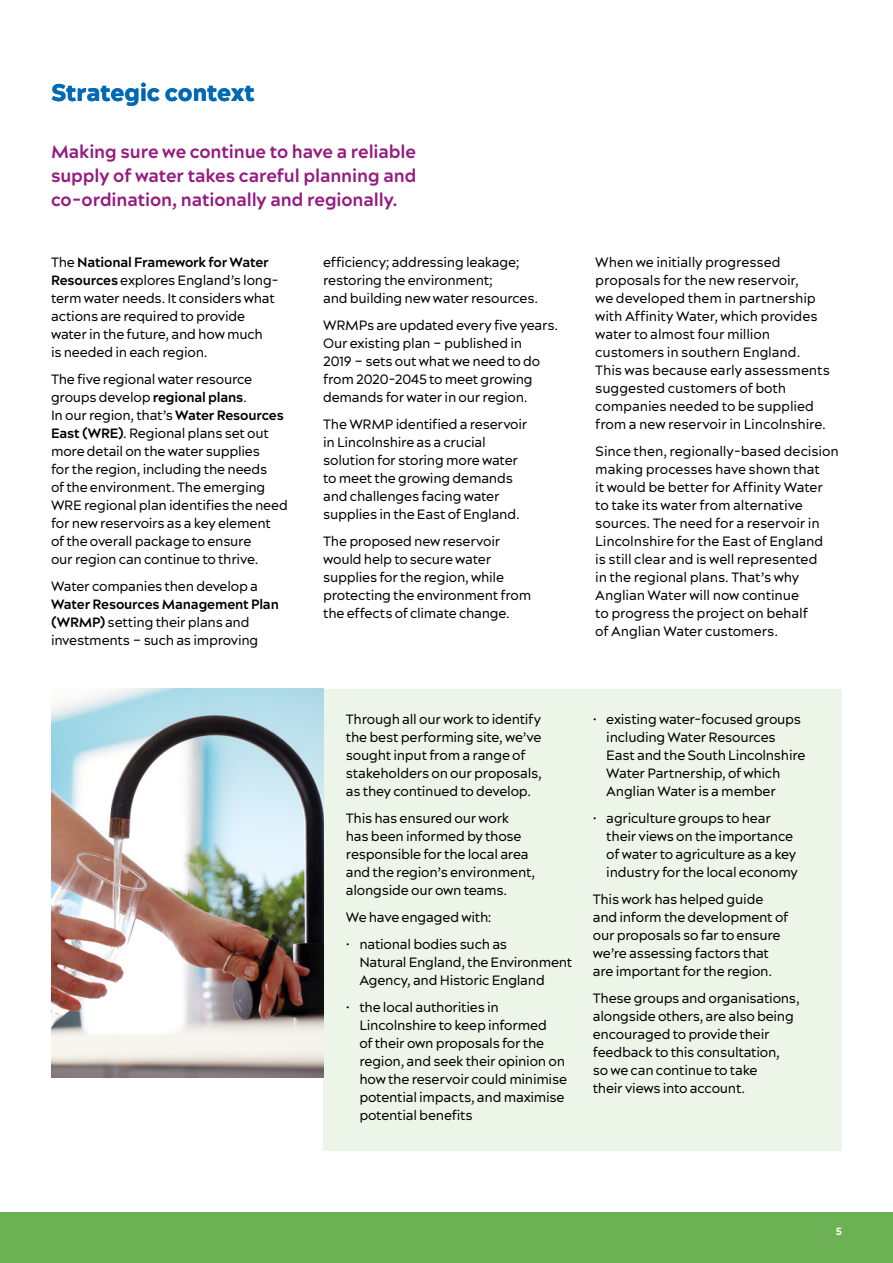
<style>
.page{position:relative;width:893px;height:1263px;background:#fff}
.page>*{position:absolute;margin:0;border:0;box-sizing:border-box;transform-origin:0 0}
.t1{font:900 24px "Acherus Grotesque";letter-spacing:-.005em;color:#0069b4}
.t2{font:700 18px/24px "Acherus Grotesque";letter-spacing:-.005em;color:#951b81;text-align:justify}
.Body_Text{font:13.5px/18px "Acherus Grotesque";letter-spacing:-.015em;color:#000}
.t3{font:800 10.5px "Acherus Grotesque";color:#fff}
.s1{font-weight:700}
</style>
<div class="page">
<div style="left:0;top:1212px;width:893px;height:51px;background:#6cb154"></div>
<div style="left:323px;top:689px;width:519px;height:461px;background:#edf4e8"></div>
<img style="left:51px;top:689px;width:272px;height:389px">
<p class="t1" style="left:51px;top:77px;width:205px">Strategic context</p>
<p class="t2" style="left:51px;top:140px;width:367px">Making sure we continue to have a reliable supply of water takes careful planning and co-ordination, nationally and regionally.</p>
<p class="Body_Text" style="left:51px;top:253px;width:230px">The <span class="s1">National Framework for Water<br>Resources</span> explores England’s long&shy;term water needs. It considers what actions are required to provide water in the future, and how much<br>is needed in each region.</p>
<p class="Body_Text" style="left:51px;top:370px;width:238px">The five regional water resource groups develop <span class="s1">regional plans</span>.<br>In our region, that’s <span class="s1">Water Resources East (WRE)</span>. Regional plans set out more detail on the water supplies<br>for the region, including the needs<br>of the environment. The emerging WRE regional plan identifies the need for new reservoirs as a key element<br>of the overall package to ensure<br>our region can continue to thrive.</p>
<p class="Body_Text" style="left:51px;top:577px;width:229px">Water companies then develop a<br><span class="s1">Water Resources Management Plan (WRMP)</span> setting their plans and investments – such as improving</p>
<p class="Body_Text" style="left:323px;top:253px;width:216px">efficiency; addressing leakage; restoring the environment;<br>and building new water resources.</p>
<p class="Body_Text" style="left:323px;top:316px;width:236px">WRMPs are updated every five years.<br>Our existing plan – published in<br>2019 – sets out what we need to do from 2020-2045 to meet growing demands for water in our region.</p>
<p class="Body_Text" style="left:323px;top:415px;width:206px">The WRMP identified a reservoir in Lincolnshire as a crucial solution for storing more water to meet the growing demands and challenges facing water supplies in the East of England.</p>
<p class="Body_Text" style="left:323px;top:532px;width:210px">The proposed new reservoir would help to secure water supplies for the region, while protecting the environment from the effects of climate change.</p>
<p class="Body_Text" style="left:595px;top:253px;width:236px">When we initially progressed proposals for the new reservoir,<br>we developed them in partnership with Affinity Water, which provides water to almost four million customers in southern England.<br>This was because early assessments suggested customers of both companies needed to be supplied from a new reservoir in Lincolnshire.</p>
<p class="Body_Text" style="left:595px;top:442px;width:245px">Since then, regionally-based decision making processes have shown that<br>it would be better for Affinity Water to take its water from alternative sources. The need for a reservoir in Lincolnshire for the East of England<br>is still clear and is well represented<br>in the regional plans. That’s why Anglian Water will now continue<br>to progress the project on behalf<br>of Anglian Water customers.</p>
<p class="Body_Text" style="left:346px;top:710px;width:198px">Through all our work to identify the best performing site, we’ve sought input from a range of stakeholders on our proposals, as they continued to develop.</p>
<p class="Body_Text" style="left:346px;top:809px;width:191px">This has ensured our work has been informed by those responsible for the local area and the region’s environment, alongside our own teams.</p>
<p class="Body_Text" style="left:346px;top:908px;width:147px">We have engaged with:</p>
<p class="Body_Text" style="left:359px;top:935px;width:215px;text-indent:-14px">• national bodies such as<br>Natural England, the Environment<br>Agency, and Historic England</p>
<p class="Body_Text" style="left:359px;top:998px;width:209px;text-indent:-14px">• the local authorities in<br>Lincolnshire to keep informed<br>of their own proposals for the region, and seek their opinion on how the reservoir could minimise potential impacts, and maximise potential benefits</p>
<p class="Body_Text" style="left:606px;top:710px;width:201px;text-indent:-14px">• existing water-focused groups including Water Resources<br>East and the South Lincolnshire<br>Water Partnership, of which<br>Anglian Water is a member</p>
<p class="Body_Text" style="left:606px;top:809px;width:193px;text-indent:-14px">• agriculture groups to hear their views on the importance of water to agriculture as a key industry for the local economy</p>
<p class="Body_Text" style="left:593px;top:890px;width:197px">This work has helped guide and inform the development of our proposals so far to ensure we’re assessing factors that are important for the region.</p>
<p class="Body_Text" style="left:593px;top:989px;width:208px">These groups and organisations, alongside others, are also being encouraged to provide their feedback to this consultation,<br>so we can continue to take<br>their views into account.</p>
<p class="t3" style="left:836px;top:1225px;width:8px">5</p>
</div>
